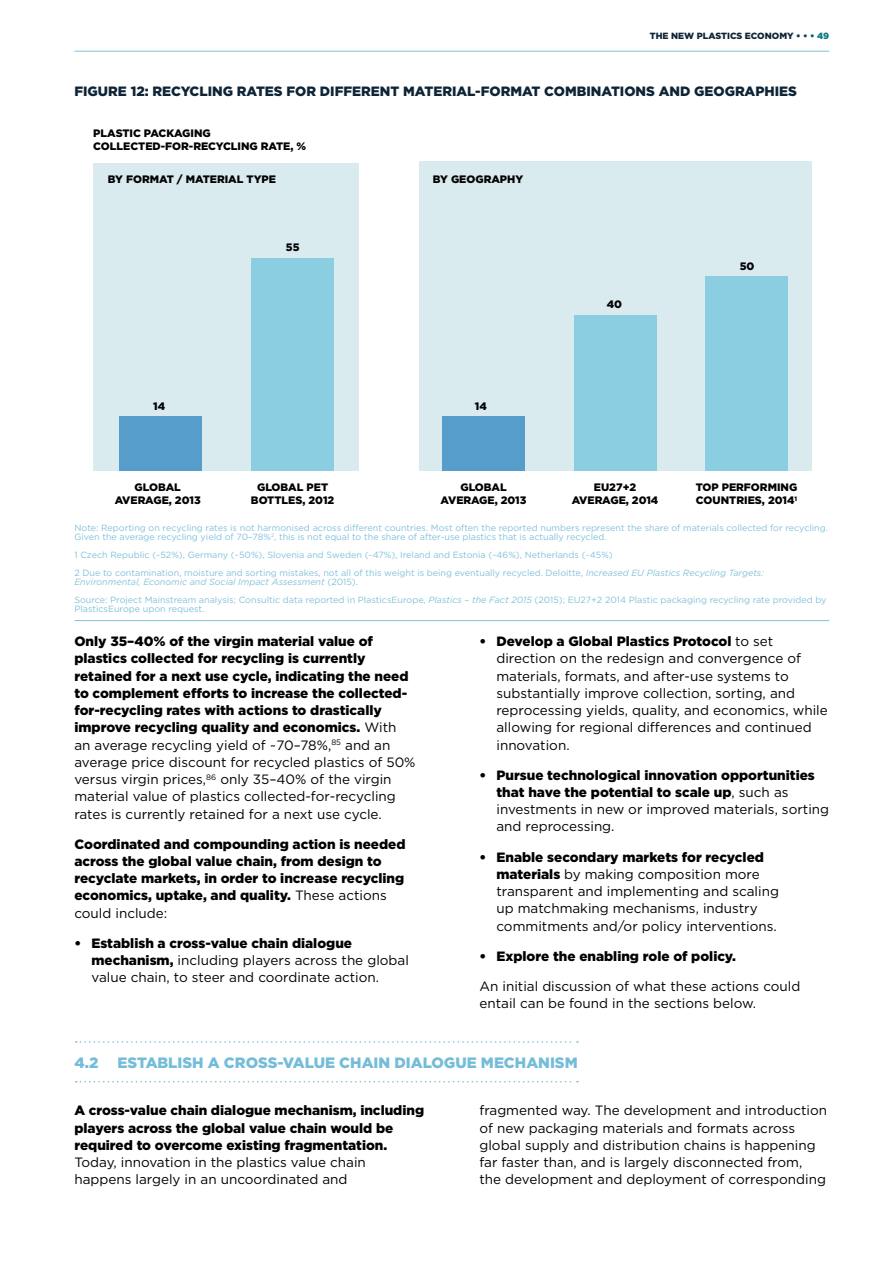
<style>
.page{position:relative;width:893px;height:1263px;background:#fff}
.page>*{position:absolute;margin:0;border:0;box-sizing:border-box;transform-origin:0 0}
.t1{font:900 15px "Gotham";color:#75bcd8}
.t2{font:900 13.5px/17.2px "Gotham";color:#000}
.t3{font:13.5px/17.2px "Gotham";color:#000}
.t4{font:900 13.5px "Gotham";color:#0e2436}
.t5{font:900 10.8px/12.9px "Gotham";color:#010202;text-align:center}
.t6{font:9px/18px "Gotham";color:#82c2db}
.t7{font:900 9px "Gotham";color:#0e2436}
.s1{color:#163750}
.s2{color:#1b4261}
.s3{color:#006071}
.s4{color:#007580}
.s5{font-style:italic}
.s6{font-weight:400}
.s7{font-weight:900}
</style>
<div class="page">
<hr style="left:74px;top:51px;width:755px;height:1px;background:#82c2db">
<div style="left:93px;top:163px;width:266px;height:307px;background:#daebf0"></div>
<div style="left:419px;top:161px;width:393px;height:309px;background:#daebf0"></div>
<div style="left:443px;top:416px;width:82px;height:54px;background:#569dcc"></div>
<div style="left:574px;top:315px;width:82px;height:155px;background:#8bcee2"></div>
<div style="left:705px;top:276px;width:83px;height:194px;background:#8bcee2"></div>
<div style="left:119px;top:416px;width:83px;height:54px;background:#569dcc"></div>
<div style="left:251px;top:258px;width:83px;height:212px;background:#8bcee2"></div>
<hr style="left:74px;top:620px;width:755px;height:1px;background:#82c2db">
<svg style="left:76px;top:1041px;width:502px;height:2px"></svg>
<svg style="left:76px;top:1081px;width:502px;height:1px"></svg>
<p class="t7" style="left:650px;top:30px;width:181px">THE NEW PLASTICS ECONOMY <span class="s1">•</span> <span class="s2">•</span> <span class="s3">•</span> <span class="s4">49</span></p>
<p class="t4" style="left:74px;top:82px;width:724px">FIGURE 12: RECYCLING RATES FOR DIFFERENT MATERIAL-FORMAT COMBINATIONS AND GEOGRAPHIES</p>
<p class="t5" style="left:93px;top:127px;width:215px;text-align:left">PLASTIC PACKAGING<br>COLLECTED-FOR-RECYCLING RATE, %</p>
<p class="t5" style="left:108px;top:173px;width:170px">BY FORMAT / MATERIAL TYPE</p>
<p class="t5" style="left:433px;top:173px;width:92px">BY GEOGRAPHY</p>
<p class="t5" style="left:153px;top:399px;width:13px">14</p>
<p class="t5" style="left:286px;top:241px;width:15px">55</p>
<p class="t5" style="left:475px;top:399px;width:13px">14</p>
<p class="t5" style="left:607px;top:298px;width:17px">40</p>
<p class="t5" style="left:740px;top:259px;width:16px">50</p>
<p class="t5" style="left:115px;top:481px;width:87px">GLOBAL<br>AVERAGE, 2013</p>
<p class="t5" style="left:251px;top:481px;width:85px">GLOBAL PET<br>BOTTLES, 2012</p>
<p class="t5" style="left:441px;top:481px;width:87px">GLOBAL<br>AVERAGE, 2013</p>
<p class="t5" style="left:572px;top:481px;width:88px">EU27+2<br>AVERAGE, 2014</p>
<p class="t5" style="left:696px;top:481px;width:103px;text-align:left">TOP PERFORMING<br>COUNTRIES, 2014<sup>1</sup></p>
<p class="t6" style="left:74px;top:523px;width:755px;line-height:9px">Note: Reporting on recycling rates is not harmonised across different countries. Most often the reported numbers represent the share of materials collected for recycling.<br>Given the average recycling yield of 70–78%<sup>2</sup>, this is not equal to the share of after-use plastics that is actually recycled.</p>
<p class="t6" style="left:74px;top:545px;width:691px">1 Czech Republic (~52%), Germany (~50%), Slovenia and Sweden (~47%), Ireland and Estonia (~46%), Netherlands (~45%)<br>2 Due to contamination, moisture and sorting mistakes, not all of this weight is being eventually recycled. Deloitte, <span class="s5">Increased EU Plastics Recycling Targets:</span></p>
<p class="t6" style="left:74px;top:572px;width:754px"><span class="s5">Environmental, Economic and Social Impact Assessment</span> (2015).<br>Source: Project Mainstream analysis; Consultic data reported in PlasticsEurope, <span class="s5">Plastics – the Fact 2015</span> (2015); EU27+2 2014 Plastic packaging recycling rate provided by</p>
<p class="t6" style="left:74px;top:599px;width:131px">PlasticsEurope upon request.</p>
<p class="t2" style="left:74px;top:633px;width:343px">Only 35–40% of the virgin material value of plastics collected for recycling is currently retained for a next use cycle, indicating the need to complement efforts to increase the collected&shy;for-recycling rates with actions to drastically improve recycling quality and economics. <span class="s6">With an average recycling yield of ~70–78%,</span><sup>85</sup> <span class="s6">and an average price discount for recycled plastics of 50% versus virgin prices,</span><sup>86</sup> <span class="s6">only 35–40% of the virgin material value of plastics collected-for-recycling rates is currently retained for a next use cycle.</span></p>
<p class="t2" style="left:74px;top:835px;width:333px">Coordinated and compounding action is needed across the global value chain, from design to recyclate markets, in order to increase recycling economics, uptake, and quality. <span class="s6">These actions could include:</span></p>
<p class="t3" style="left:91px;top:934px;width:319px;text-indent:-17px"><span class="s7">• Establish a cross-value chain dialogue mechanism,</span> including players across the global value chain, to steer and coordinate action.</p>
<p class="t3" style="left:496px;top:632px;width:333px;text-indent:-17px"><span class="s7">• Develop a Global Plastics Protocol</span> to set direction on the redesign and convergence of materials, formats, and after-use systems to substantially improve collection, sorting, and reprocessing yields, quality, and economics, while allowing for regional differences and continued innovation.</p>
<p class="t2" style="left:496px;top:766px;width:334px;text-indent:-17px">• Pursue technological innovation opportunities that have the potential to scale up<span class="s6">, such as investments in new or improved materials, sorting and reprocessing.</span></p>
<p class="t3" style="left:496px;top:848px;width:284px;text-indent:-17px"><span class="s7">• Enable secondary markets for recycled materials</span> by making composition more transparent and implementing and scaling up matchmaking mechanisms, industry commitments and/or policy interventions.</p>
<p class="t2" style="left:479px;top:947px;width:258px">• Explore the enabling role of policy.</p>
<p class="t3" style="left:479px;top:977px;width:322px">An initial discussion of what these actions could entail can be found in the sections below.</p>
<p class="t1" style="left:74px;top:1052px;width:25px">4.2</p>
<p class="t1" style="left:118px;top:1052px;width:462px">ESTABLISH A CROSS-VALUE CHAIN DIALOGUE MECHANISM</p>
<p class="t2" style="left:74px;top:1102px;width:351px">A cross-value chain dialogue mechanism, including players across the global value chain would be required to overcome existing fragmentation.</p>
<p class="t3" style="left:74px;top:1153px;width:293px">Today, innovation in the plastics value chain happens largely in an uncoordinated and</p>
<p class="t3" style="left:479px;top:1101px;width:349px">fragmented way. The development and introduction of new packaging materials and formats across global supply and distribution chains is happening far faster than, and is largely disconnected from, the development and deployment of corresponding</p>
</div>
